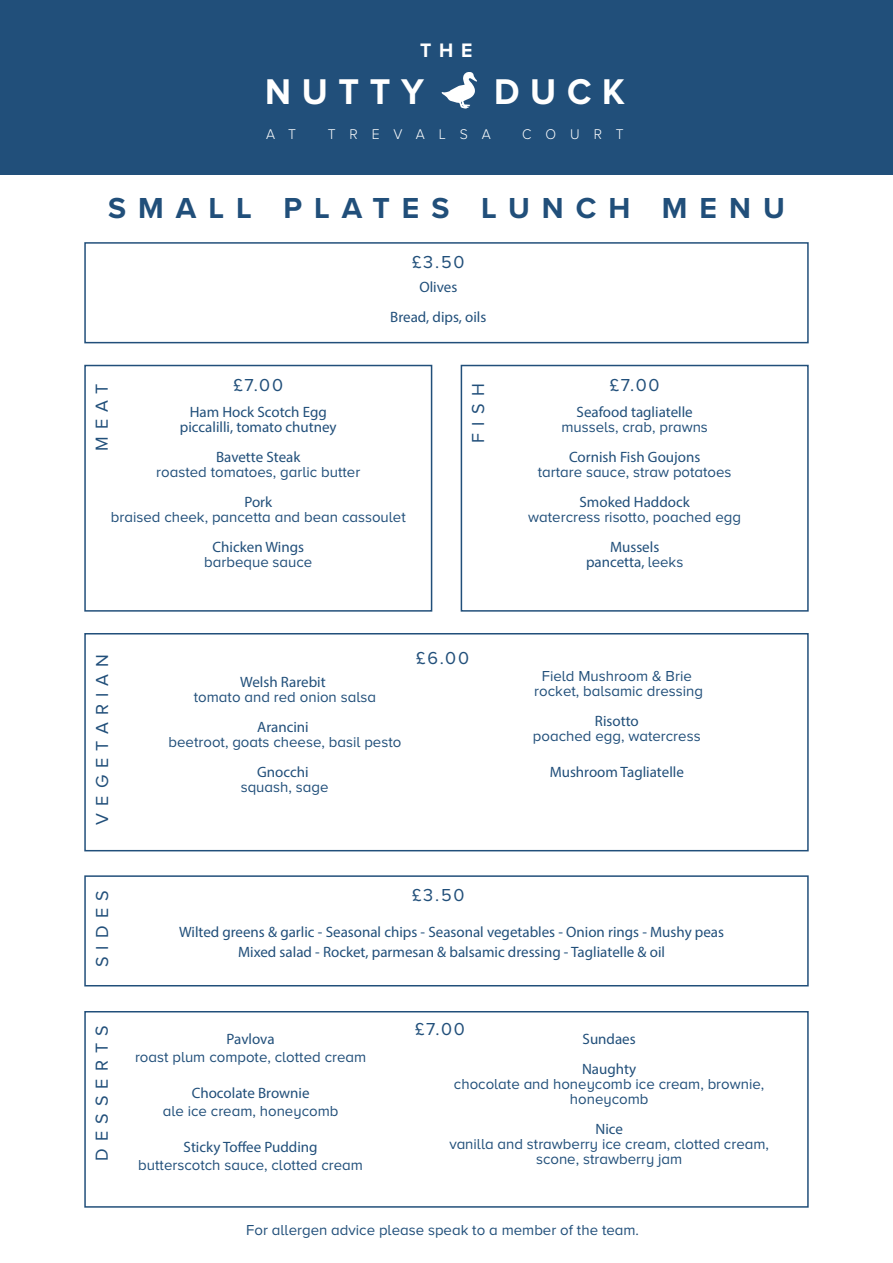
<style>
.page{position:relative;width:893px;height:1263px;background:#fff}
.page>*{position:absolute;margin:0;border:0;box-sizing:border-box;transform-origin:0 0}
.t1{font:700 37.05px "Proxima Nova";letter-spacing:.3em;color:#fff;scale:.96 1}
.t2{font:700 30px "Proxima Nova";letter-spacing:.4em;color:#214f7a}
.t3{font:700 20.25px "Proxima Nova";color:#fff;scale:.96 1}
.t4{font:18px "Proxima Nova A";letter-spacing:.4em;color:#214f7a}
.t5{font:15px/15px "Proxima Nova A";color:#214f7a;text-align:center}
.t6{font:15px "Myriad Pro";color:#214f7a}
.t7{font:300 14.55px "Proxima Nova";letter-spacing:1em;color:#fff;scale:.96 1}
.s1{font-family:"Proxima Nova A"}
</style>
<div class="page">
<div style="left:0;top:0;width:893px;height:174px;background:#214f7a"></div>
<div style="left:84px;top:365px;width:348px;height:247px;border:2px solid #214f7a"></div>
<div style="left:84px;top:633px;width:725px;height:218px;border:2px solid #214f7a"></div>
<svg style="left:442px;top:72px;width:35px;height:37px"></svg>
<div style="left:84px;top:1011px;width:725px;height:197px;border:2px solid #214f7a"></div>
<div style="left:84px;top:242px;width:725px;height:101px;border:2px solid #214f7a"></div>
<div style="left:461px;top:365px;width:348px;height:247px;border:2px solid #214f7a"></div>
<div style="left:84px;top:875px;width:725px;height:111px;border:2px solid #214f7a"></div>
<p class="t3" style="left:420px;top:38px;width:56px">THE</p>
<p class="t1" style="left:265px;top:70px;width:167px">NUTTY</p>
<p class="t1" style="left:494px;top:70px;width:137px">DUCK</p>
<p class="t7" style="left:266px;top:126px;width:33px">A T</p>
<p class="t7" style="left:328px;top:126px;width:171px">TREVALSA</p>
<p class="t7" style="left:522px;top:126px;width:107px">COURT</p>
<p class="t2" style="left:108px;top:186px;width:678px">SMALL PLATES LUNCH MENU</p>
<p class="t4" style="left:412px;top:252px;width:54px">£3.50</p>
<p class="t6" style="left:419px;top:278px;width:39px">Olives</p>
<p class="t6" style="left:390px;top:308px;width:98px">Bread, dips, oils</p>
<p class="t4" style="left:233px;top:375px;width:51px">£7.00</p>
<p class="t4" style="left:92px;top:451px;width:69px;rotate:-90deg">MEAT</p>
<p class="t6" style="left:190px;top:402px;width:139px">Ham Hock Scotch Egg</p>
<p class="t6" style="left:180px;top:417px;width:158px">piccalilli, tomato chutney</p>
<p class="t6" style="left:216px;top:447px;width:86px">Bavette Steak</p>
<p class="t5" style="left:156px;top:464px;width:206px">roasted tomatoes, garlic butter</p>
<p class="t6" style="left:244px;top:492px;width:29px">Pork</p>
<p class="t5" style="left:111px;top:509px;width:296px">braised cheek, pancetta and bean cassoulet</p>
<p class="t6" style="left:213px;top:537px;width:93px">Chicken Wings</p>
<p class="t5" style="left:204px;top:554px;width:110px">barbeque sauce</p>
<p class="t4" style="left:468px;top:443px;width:61px;rotate:-90deg">FISH</p>
<p class="t4" style="left:92px;top:825px;width:172px;rotate:-90deg">VEGETARIAN</p>
<p class="t6" style="left:240px;top:672px;width:87px">Welsh Rarebit</p>
<p class="t5" style="left:194px;top:689px;width:184px">tomato and red onion salsa</p>
<p class="t6" style="left:257px;top:717px;width:53px">Arancini</p>
<p class="t5" style="left:169px;top:734px;width:234px">beetroot, goats cheese, basil pesto</p>
<p class="t6" style="left:257px;top:762px;width:53px">Gnocchi</p>
<p class="t5" style="left:241px;top:779px;width:89px">squash, sage</p>
<p class="t4" style="left:416px;top:648px;width:54px">£6.00</p>
<p class="t4" style="left:610px;top:375px;width:51px">£7.00</p>
<p class="t6" style="left:576px;top:402px;width:118px">Seafood tagliatelle</p>
<p class="t5" style="left:561px;top:419px;width:148px">mussels, crab, prawns</p>
<p class="t6" style="left:569px;top:447px;width:133px">Cornish Fish Goujons</p>
<p class="t5" style="left:538px;top:464px;width:195px">tartare sauce, straw potatoes</p>
<p class="t6" style="left:579px;top:492px;width:112px">Smoked Haddock</p>
<p class="t5" style="left:528px;top:509px;width:214px">watercress risotto, poached egg</p>
<p class="t6" style="left:610px;top:537px;width:51px">Mussels</p>
<p class="t6" style="left:586px;top:552px;width:99px">pancetta, <span class="s1">leeks</span></p>
<p class="t5" style="left:542px;top:668px;width:152px">Field Mushroom &amp; Brie</p>
<p class="t5" style="left:534px;top:683px;width:170px">rocket, balsamic dressing</p>
<p class="t6" style="left:595px;top:712px;width:45px">Risotto</p>
<p class="t5" style="left:533px;top:728px;width:169px">poached egg, watercress</p>
<p class="t6" style="left:550px;top:763px;width:136px">Mushroom Tagliatelle</p>
<p class="t4" style="left:92px;top:967px;width:79px;rotate:-90deg">SIDES</p>
<p class="t4" style="left:412px;top:885px;width:54px">£3.50</p>
<p class="t6" style="left:179px;top:923px;width:547px">Wilted greens &amp; garlic - Seasonal chips - Seasonal vegetables - Onion rings - Mushy peas</p>
<p class="t6" style="left:238px;top:942px;width:429px">Mixed salad - Rocket, parmesan &amp; balsamic dressing - Tagliatelle &amp; oil</p>
<p class="t4" style="left:415px;top:1019px;width:51px">£7.00</p>
<p class="t4" style="left:92px;top:1161px;width:138px;rotate:-90deg">DESSERTS</p>
<p class="t6" style="left:583px;top:1029px;width:55px">Sundaes</p>
<p class="t6" style="left:227px;top:1030px;width:49px">Pavlova</p>
<p class="t5" style="left:135px;top:1050px;width:233px">roast plum compote, clotted cream</p>
<p class="t6" style="left:192px;top:1084px;width:119px">Chocolate Brownie</p>
<p class="t5" style="left:163px;top:1104px;width:177px">ale ice cream, honeycomb</p>
<p class="t6" style="left:184px;top:1138px;width:135px">Sticky Toffee Pudding</p>
<p class="t5" style="left:138px;top:1158px;width:226px">butterscotch sauce, clotted cream</p>
<p class="t6" style="left:582px;top:1059px;width:56px">Naughty</p>
<p class="t5" style="left:454px;top:1076px;width:312px">chocolate and honeycomb ice cream, brownie, honeycomb</p>
<p class="t6" style="left:595px;top:1119px;width:29px">Nice</p>
<p class="t5" style="left:449px;top:1136px;width:321px">vanilla and strawberry ice cream, clotted cream, scone, strawberry jam</p>
<p class="t5" style="left:246px;top:1222px;width:394px">For allergen advice please speak to a member of the team.</p>
</div>
